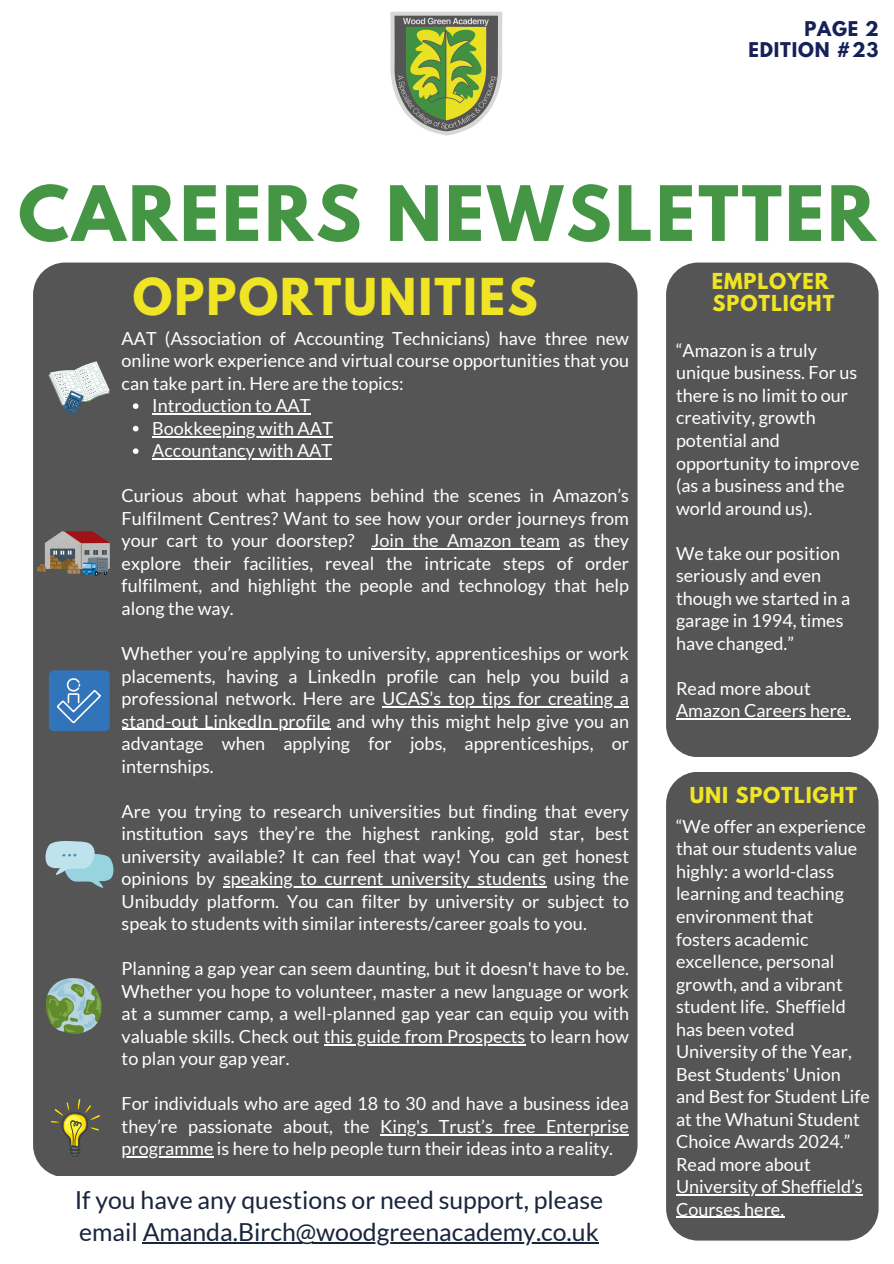
<style>
.page{position:relative;width:894px;height:1264px;background:#fff}
.page>*{position:absolute;margin:0;border:0;box-sizing:border-box;transform-origin:0 0}
.t1{font:700 67.5px "League Spartan";letter-spacing:.045em;color:#449544}
.t2{font:700 45px "League Spartan";letter-spacing:.045em;color:#efe525}
.t3{font:24.75px/31.7px "Lato";color:#18253b}
.t4{font:700 19.5px "League Spartan";letter-spacing:.045em;color:#efe525}
.t5{font:18px/22.5px "Lato";color:#fff}
.t6{font:700 18px/20.2px "League Spartan";letter-spacing:.045em;color:#162158;text-align:right}
</style>
<div class="page">
<div style="left:33px;top:262px;width:604px;height:914px;background:#565555;border-radius:32px"></div>
<div style="left:666px;top:262px;width:212px;height:495px;background:#565555;border-radius:32px"></div>
<div style="left:666px;top:771px;width:212px;height:469px;background:#565555;border-radius:32px"></div>
<hr style="left:143px;top:1242px;width:455px;height:2px;background:#18253b">
<img style="left:390px;top:11px;width:113px;height:125px">
<img style="left:49px;top:361px;width:61px;height:53px">
<img style="left:37px;top:531px;width:73px;height:44px">
<div style="left:49px;top:670px;width:61px;height:61px;background:#3274ba;border-radius:5px"></div>
<svg style="left:57px;top:678px;width:44px;height:45px"></svg>
<svg style="left:45px;top:841px;width:69px;height:47px"></svg>
<img style="left:47px;top:978px;width:54px;height:55px">
<img style="left:52px;top:1099px;width:48px;height:57px">
<svg style="left:133px;top:403px;width:5px;height:6px"></svg>
<hr style="left:152px;top:413px;width:158px;height:1px;background:#fff">
<svg style="left:133px;top:426px;width:5px;height:5px"></svg>
<hr style="left:152px;top:436px;width:181px;height:1px;background:#fff">
<svg style="left:133px;top:448px;width:5px;height:6px"></svg>
<hr style="left:152px;top:458px;width:180px;height:1px;background:#fff">
<hr style="left:371px;top:548px;width:189px;height:1px;background:#fff">
<hr style="left:382px;top:706px;width:247px;height:1px;background:#fff">
<hr style="left:122px;top:728px;width:208px;height:1px;background:#fff">
<hr style="left:223px;top:886px;width:323px;height:1px;background:#fff">
<hr style="left:324px;top:1043px;width:201px;height:2px;background:#fff">
<hr style="left:380px;top:1134px;width:249px;height:1px;background:#fff">
<hr style="left:122px;top:1156px;width:91px;height:1px;background:#fff">
<hr style="left:675px;top:718px;width:175px;height:1px;background:#fff">
<hr style="left:675px;top:1194px;width:187px;height:1px;background:#fff">
<hr style="left:675px;top:1216px;width:109px;height:1px;background:#fff">
<p class="t6" style="left:748px;top:21px;width:131px">PAGE 2<br>EDITION #23</p>
<h1 class="t1" style="left:18px;top:180px;width:858px">CAREERS NEWSLETTER</h1>
<h4 class="t2" style="left:133px;top:275px;width:406px">OPPORTUNITIES</h4>
<p class="t5" style="left:122px;top:326px;width:509px;text-align:justify">AAT (Association of Accounting Technicians) have three new online work experience and virtual course opportunities that you can take part in. Here are the topics:</p>
<p class="t5" style="left:152px;top:394px;width:160px">Introduction to AAT</p>
<p class="t5" style="left:152px;top:416px;width:182px">Bookkeeping with AAT</p>
<p class="t5" style="left:152px;top:439px;width:181px">Accountancy with AAT</p>
<p class="t5" style="left:122px;top:484px;width:509px;text-align:justify">Curious about what happens behind the scenes in Amazon’s Fulfilment Centres? Want to see how your order journeys from your cart to your doorstep? Join the Amazon team as they explore their facilities, reveal the intricate steps of order fulfilment, and highlight the people and technology that help along the way.</p>
<p class="t5" style="left:122px;top:641px;width:509px;text-align:justify">Whether you’re applying to university, apprenticeships or work placements, having a LinkedIn profile can help you build a professional network. Here are UCAS’s top tips for creating a</p>
<p class="t5" style="left:122px;top:709px;width:509px;text-align:justify">stand-out LinkedIn profile and why this might help give you an advantage when applying for jobs, apprenticeships, or internships.</p>
<p class="t5" style="left:122px;top:799px;width:509px;text-align:justify">Are you trying to research universities but finding that every institution says they’re the highest ranking, gold star, best university available? It can feel that way! You can get honest opinions by speaking to current university students using the</p>
<p class="t5" style="left:122px;top:889px;width:509px">Unibuddy platform. You can filter by university or subject to speak to students with similar interests/career goals to you.</p>
<p class="t5" style="left:122px;top:957px;width:509px;text-align:justify">Planning a gap year can seem daunting, but it doesn't have to be.<br>Whether you hope to volunteer, master a new language or work at a summer camp, a well-planned gap year can equip you with valuable skills. Check out this guide from Prospects to learn how</p>
<p class="t5" style="left:122px;top:1047px;width:169px">to plan your gap year.</p>
<p class="t5" style="left:122px;top:1092px;width:509px">For individuals who are aged 18 to 30 and have a business idea they’re passionate about, the</p>
<h4 class="t5" style="left:380px;top:1114px;width:250px">King's Trust’s free Enterprise</h4>
<p class="t5" style="left:122px;top:1137px;width:493px">programme is here to help people turn their ideas into a reality.</p>
<p class="t3" style="left:75px;top:1183px;width:530px">If you have any questions or need support, please email Amanda.Birch@woodgreenacademy.co.uk</p>
<p class="t4" style="left:711px;top:271px;width:118px">EMPLOYER</p>
<p class="t4" style="left:712px;top:294px;width:123px">SPOTLIGHT</p>
<p class="t5" style="left:675px;top:339px;width:185px">“Amazon is a truly unique business. For us there is no limit to our creativity, growth potential and opportunity to improve (as a business and the world around us).</p>
<h4 class="t5" style="left:675px;top:541px;width:175px">We take our position seriously and even though we started in a garage in 1994, times have changed.”</h4>
<h3 class="t5" style="left:675px;top:676px;width:176px">Read more about<br>Amazon Careers here.</h3>
<h2 class="t4" style="left:689px;top:785px;width:169px">UNI SPOTLIGHT</h2>
<p class="t5" style="left:675px;top:814px;width:195px">“We offer an experience that our students value highly: a world-class learning and teaching environment that fosters academic excellence, personal growth, and a vibrant student life. Sheffield has been voted<br>University of the Year,<br>Best Students' Union and Best for Student Life at the Whatuni Student<br>Choice Awards 2024.”</p>
<p class="t5" style="left:675px;top:1152px;width:188px">Read more about<br>University of Sheffield’s<br>Courses here.</p>
</div>
